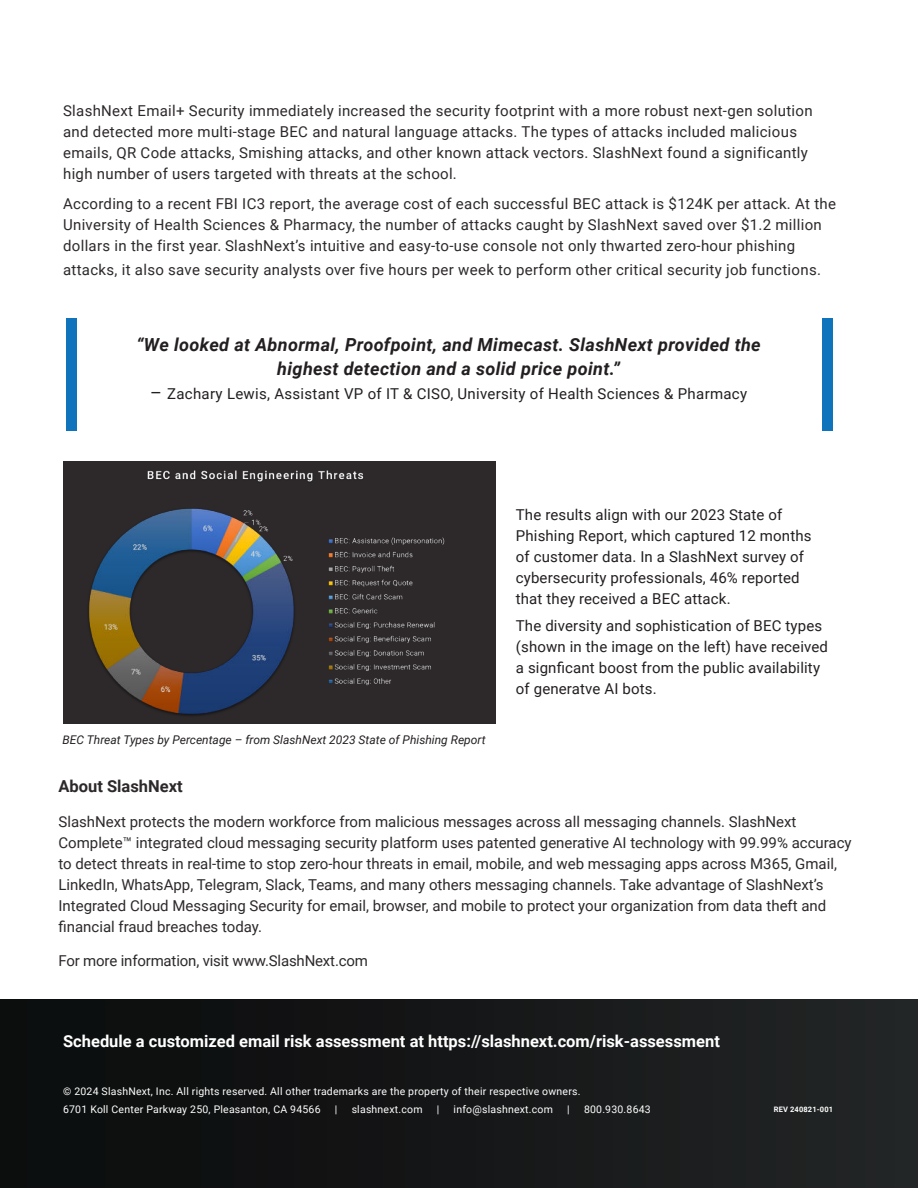
<style>
.page{position:relative;width:918px;height:1188px;background:#fff}
.page>*{position:absolute;margin:0;border:0;box-sizing:border-box;transform-origin:0 0}
.t1{font:italic 700 18px/24px "Roboto";letter-spacing:.02em;color:#231f20;text-align:center}
.t2{font:700 16.5px "Roboto";color:#fff}
.t3{font:700 16.5px "Roboto";color:#2d292a}
.t4{font:15px/21px "Roboto";letter-spacing:.02em;color:#2d292a}
.t5{font:15px/21px "Roboto";color:#2d292a}
.t6{font:15px/21px "Roboto";letter-spacing:.01em;color:#231f20}
.t7{font:15px "Roboto";letter-spacing:-.01em;color:#2d292a}
.t8{font:italic 12px "Roboto";color:#231f20}
.t9{font:10.5px/18px "Roboto";letter-spacing:.02em;color:#fff}
.t10{font:700 7.5px "Roboto";letter-spacing:.02em;color:#fff}
.s1{font-style:italic;color:#fff}
.s2{font-size:18px}
</style>
<div class="page">
<div style="left:0;top:999px;width:918px;height:189px;background:linear-gradient(to right,#0a0b0b,#222425)"></div>
<div style="left:67px;top:319px;width:10px;height:112px;background:#1074bc"></div>
<div style="left:823px;top:319px;width:10px;height:112px;background:#1074bc"></div>
<img style="left:63px;top:461px;width:432px;height:263px">
<p class="t4" style="left:63px;top:101px;width:751px">SlashNext Email+ Security immediately increased the security footprint with a more robust next-gen solution and detected more multi-stage BEC and natural language attacks. The types of attacks included malicious emails, QR Code attacks, Smishing attacks, and other known attack vectors. SlashNext found a significantly high number of users targeted with threats at the school.</p>
<p class="t4" style="left:63px;top:194px;width:775px">According to a recent FBI IC3 report, the average cost of each successful BEC attack is $124K per attack. At the<br>University of Health Sciences &amp; Pharmacy, the number of attacks caught by SlashNext saved over $1.2 million dollars in the first year.<span class="s1">,</span>SlashNext’s intuitive and easy-to-use console not only thwarted zero-hour phishing</p>
<p class="t4" style="left:63px;top:260px;width:759px">attacks, it also save security analysts over five hours per week to perform other critical security job functions.</p>
<p class="t1" style="left:136px;top:334px;width:626px">“We looked at Abnormal, Proofpoint, and Mimecast. SlashNext provided the highest detection and a solid price point.”</p>
<p class="t6" style="left:150px;top:384px;width:598px"><span class="s2">–</span> Zachary Lewis, Assistant VP of IT &amp; CISO, University of Health Sciences &amp; Pharmacy</p>
<p class="t8" style="left:63px;top:735px;width:425px">BEC Threat Types by Percentage – from SlashNext 2023 State of Phishing Report</p>
<p class="t6" style="left:516px;top:505px;width:297px">The results align with our 2023 State of Phishing Report, which captured 12 months of customer data. In a SlashNext survey of cybersecurity professionals, 46% reported that they received a BEC attack.</p>
<p class="t6" style="left:516px;top:616px;width:314px">The diversity and sophistication of BEC types (shown in the image on the left) have received a signficant boost from the public availability of generatve AI bots.</p>
<p class="t3" style="left:58px;top:779px;width:126px">About SlashNext</p>
<p class="t5" style="left:58px;top:812px;width:795px">SlashNext protects the modern workforce from malicious messages across all messaging channels. SlashNext Complete™ integrated cloud messaging security platform uses patented generative AI technology with 99.99% accuracy to detect threats in real-time to stop zero-hour threats in email, mobile, and web messaging apps across M365, Gmail, LinkedIn, WhatsApp, Telegram, Slack, Teams, and many others messaging channels. Take advantage of SlashNext’s Integrated Cloud Messaging Security for email, browser, and mobile to protect your organization from data theft and financial fraud breaches today.</p>
<p class="t7" style="left:58px;top:954px;width:311px">For more information, visit www.SlashNext.com</p>
<p class="t2" style="left:63px;top:1034px;width:658px">Schedule a customized email risk assessment at https://slashnext.com/risk-assessment</p>
<p class="t9" style="left:63px;top:1083px;width:519px">© 2024 SlashNext, Inc. All rights reserved. All other trademarks are the property of their respective owners.<br>6701 Koll Center Parkway 250, Pleasanton, CA 94566</p>
<p class="t9" style="left:335px;top:1101px;width:4px">|</p>
<p class="t9" style="left:352px;top:1101px;width:72px">slashnext.com</p>
<p class="t9" style="left:437px;top:1101px;width:4px">|</p>
<p class="t9" style="left:454px;top:1101px;width:101px">info@slashnext.com</p>
<p class="t9" style="left:567px;top:1101px;width:4px">|</p>
<p class="t9" style="left:584px;top:1101px;width:68px">800.930.8643</p>
<p class="t10" style="left:774px;top:1106px;width:61px">REV 240821-001</p>
</div>
